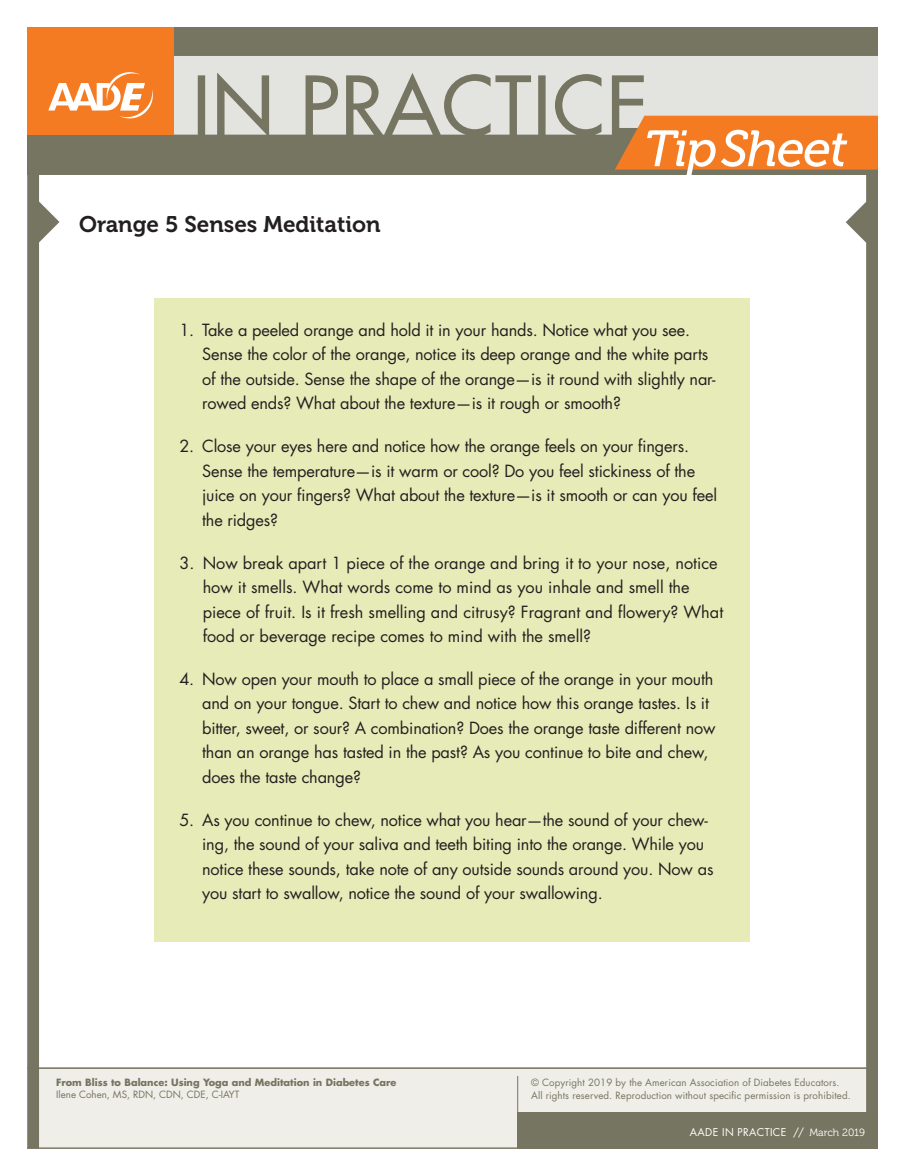
<style>
.page{position:relative;width:905px;height:1175px;background:#fff}
.page>*{position:absolute;margin:0;border:0;box-sizing:border-box;transform-origin:0 0}
.t1{font:italic 50.7px "Museo 500";letter-spacing:-.02em;color:#fff}
.t2{font:22.5px "Museo 700";color:#231f20}
.t3{font:16.35px/24.5px "Futura Std";letter-spacing:-.01em;color:#231f20}
.t4{font:10.5px "Futura Std";letter-spacing:.03em;color:#fff}
.t5{font:9.75px/13.5px "Futura Std";letter-spacing:.01em;color:#767561}
.t6{font:700 9.75px "Futura Std";color:#767561}
.s1{font-family:"Museo 300"}
</style>
<div class="page">
<div style="left:32px;top:1067px;width:838px;height:80px;background:#efeee8"></div>
<svg style="left:27px;top:174px;width:32px;height:973px"></svg>
<div style="left:517px;top:1112px;width:361px;height:36px;background:#767561"></div>
<div style="left:27px;top:27px;width:851px;height:147px;background:#767561"></div>
<svg style="left:174px;top:56px;width:704px;height:79px;background:#d1d1ca"></svg>
<div style="left:27px;top:27px;width:147px;height:108px;background:#f47b21"></div>
<svg style="left:48px;top:72px;width:105px;height:47px"></svg>
<svg style="left:615px;top:116px;width:263px;height:996px"></svg>
<hr style="left:27px;top:1147px;width:850px;height:1px;background:#767561">
<hr style="left:517px;top:1076px;width:1px;height:36px;background:#767561">
<hr style="left:27px;top:1067px;width:843px;height:1px;background:#767561">
<div style="left:155px;top:298px;width:595px;height:643px;background:#e7ebb7"></div>
<h2 class="t2" style="left:79px;top:211px;width:303px">Orange 5 Senses Meditation</h2>
<h1 class="t1" style="left:644px;top:121px;width:204px">Tip Sheet</h1>
<p class="t3" style="left:202px;top:318px;width:515px;text-indent:-23px">1. Take a peeled orange and hold it in your hands. Notice what you see.<br>Sense the color of the orange, notice its deep orange and the white parts of the outside. Sense the shape of the orange—is it round with slightly nar&shy;rowed ends? What about the texture—is it rough or smooth?</p>
<p class="t3" style="left:202px;top:434px;width:516px;text-indent:-23px">2. Close your eyes here and notice how the orange feels on your fingers.<br>Sense the temperature—is it warm or cool? Do you feel stickiness of the juice on your fingers? What about the texture—is it smooth or can you feel the ridges?</p>
<p class="t3" style="left:203px;top:550px;width:522px;text-indent:-23px">3. Now break apart 1 piece of the orange and bring it to your nose, notice how it smells. What words come to mind as you inhale and smell the piece of fruit. Is it fresh smelling and citrusy? Fragrant and flowery? What food or beverage recipe comes to mind with the smell?</p>
<p class="t3" style="left:202px;top:667px;width:515px;text-indent:-23px">4. Now open your mouth to place a small piece of the orange in your mouth and on your tongue. Start to chew and notice how this orange tastes. Is it bitter, sweet, or sour? A combination? Does the orange taste different now than an orange has tasted in the past? As you continue to bite and chew, does the taste change?</p>
<p class="t3" style="left:202px;top:807px;width:513px;text-indent:-23px">5. As you continue to chew, notice what you hear—the sound of your chew&shy;ing, the sound of your saliva and teeth biting into the orange. While you notice these sounds, take note of any outside sounds around you. Now as you start to swallow, notice the sound of your swallowing.</p>
<p class="t6" style="left:56px;top:1075px;width:342px">From Bliss to Balance: Using Yoga and Meditation in Diabetes Care</p>
<p class="t5" style="left:56px;top:1087px;width:184px">Ilene Cohen, MS, RDN, CDN, CDE, C-IAYT</p>
<p class="t5" style="left:531px;top:1075px;width:321px">© Copyright 2019 by the American Association of Diabetes Educators.<br>All rights reserved. Reproduction without specific permission is prohibited.</p>
<p class="t4" style="left:690px;top:1125px;width:176px">AADE IN PRACTICE // <span class="s1">March 2019</span></p>
</div>
